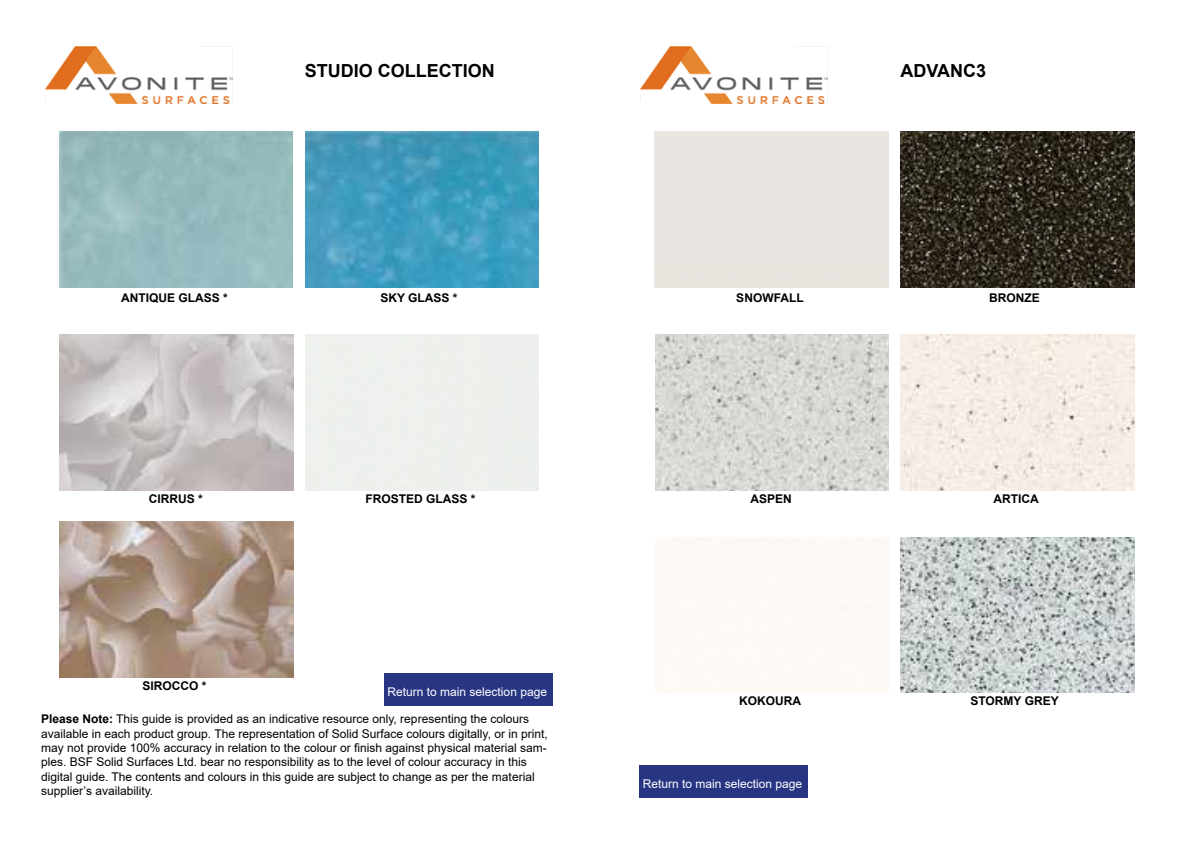
<style>
.page{position:relative;width:1191px;height:842px;background:#fff}
.page>*{position:absolute;margin:0;border:0;box-sizing:border-box;transform-origin:0 0}
.t1{font:700 18px "Arial";color:#000}
.t2{font:12px/14.4px "Arial";color:#000}
.t3{font:700 12px "Arial";color:#000}
.t4{font:12px "Arial";color:#fff}
.s1{font-weight:700}
</style>
<div class="page">
<img style="left:305px;top:132px;width:234px;height:155px">
<img style="left:60px;top:334px;width:233px;height:156px">
<img style="left:60px;top:522px;width:233px;height:155px">
<img style="left:45px;top:47px;width:187px;height:57px">
<div style="left:384px;top:673px;width:169px;height:33px;background:#283583"></div>
<img style="left:900px;top:132px;width:234px;height:155px">
<img style="left:655px;top:334px;width:233px;height:156px">
<img style="left:901px;top:334px;width:233px;height:156px">
<img style="left:901px;top:537px;width:233px;height:156px">
<img style="left:641px;top:47px;width:187px;height:57px">
<div style="left:639px;top:765px;width:169px;height:32px;background:#283583"></div>
<h1 class="t1" style="left:305px;top:64px;width:192px">STUDIO COLLECTION</h1>
<p class="t3" style="left:121px;top:293px;width:108px">ANTIQUE GLASS *</p>
<p class="t3" style="left:380px;top:293px;width:79px">SKY GLASS *</p>
<p class="t3" style="left:149px;top:495px;width:55px">CIRRUS *</p>
<p class="t3" style="left:365px;top:495px;width:112px">FROSTED GLASS *</p>
<p class="t3" style="left:142px;top:681px;width:66px">SIROCCO *</p>
<p class="t4" style="left:387px;top:688px;width:161px">Return to main selection page</p>
<p class="t2" style="left:41px;top:713px;width:508px"><span class="s1">Please Note:</span> This guide is provided as an indicative resource only, representing the colours available in each product group. The representation of Solid Surface colours digitally, or in print, may not provide 100% accuracy in relation to the colour or finish against physical material sam&shy;ples. BSF Solid Surfaces Ltd. bear no responsibility as to the level of colour accuracy in this digital guide. The contents and colours in this guide are subject to change as per the material supplier’s availability.</p>
<h1 class="t1" style="left:900px;top:64px;width:87px">ADVANC3</h1>
<p class="t3" style="left:736px;top:293px;width:69px">SNOWFALL</p>
<p class="t3" style="left:989px;top:293px;width:52px">BRONZE</p>
<p class="t3" style="left:750px;top:495px;width:43px">ASPEN</p>
<p class="t3" style="left:993px;top:495px;width:47px">ARTICA</p>
<p class="t3" style="left:739px;top:697px;width:63px">KOKOURA</p>
<p class="t3" style="left:970px;top:697px;width:90px">STORMY GREY</p>
<p class="t4" style="left:643px;top:779px;width:161px">Return to main selection page</p>
</div>
